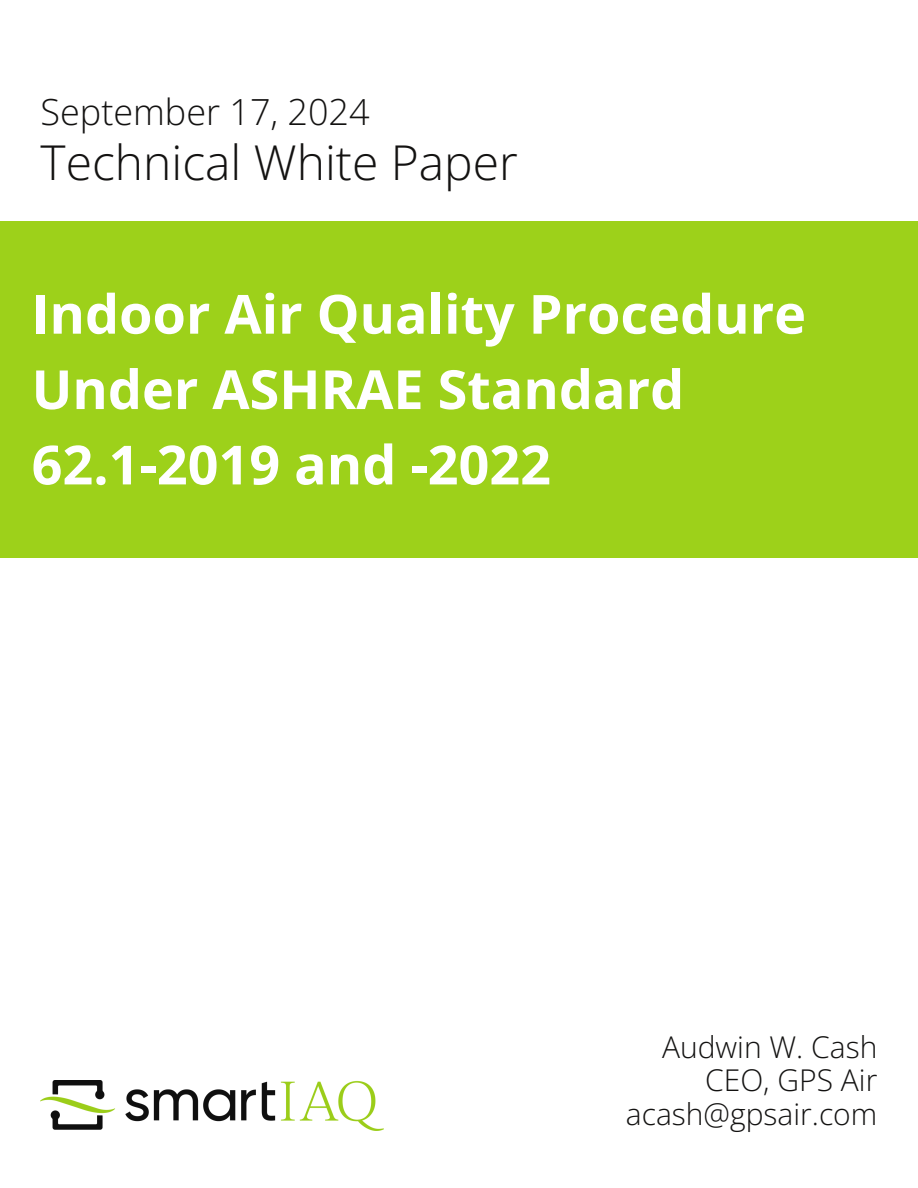
<style>
.page{position:relative;width:918px;height:1188px;background:#fff}
.page>*{position:absolute;margin:0;border:0;box-sizing:border-box;transform-origin:0 0}
.t1{font:700 54px/75.3px "Open Sans";color:#fff}
.t2{font:300 48px "Open Sans";color:#131211}
.t3{font:300 36px "Open Sans";color:#131211}
.t4{font:300 30px "Open Sans";color:#131211}
</style>
<div class="page">
<div style="left:0;top:221px;width:918px;height:337px;background:#9dd11a"></div>
<img style="left:41px;top:1080px;width:343px;height:51px">
<p class="t3" style="left:41px;top:87px;width:331px">September 17, 2024</p>
<h1 class="t2" style="left:41px;top:129px;width:479px">Technical White Paper</h1>
<h3 class="t1" style="left:32px;top:275px;width:776px">Indoor Air Quality Procedure<br>Under ASHRAE Standard<br>62.1-2019 and -2022</h3>
<p class="t4" style="left:662px;top:1026px;width:217px">Audwin W. Cash</p>
<p class="t4" style="left:705px;top:1059px;width:174px">CEO, GPS Air</p>
<p class="t4" style="left:626px;top:1093px;width:253px">acash@gpsair.com</p>
</div>
